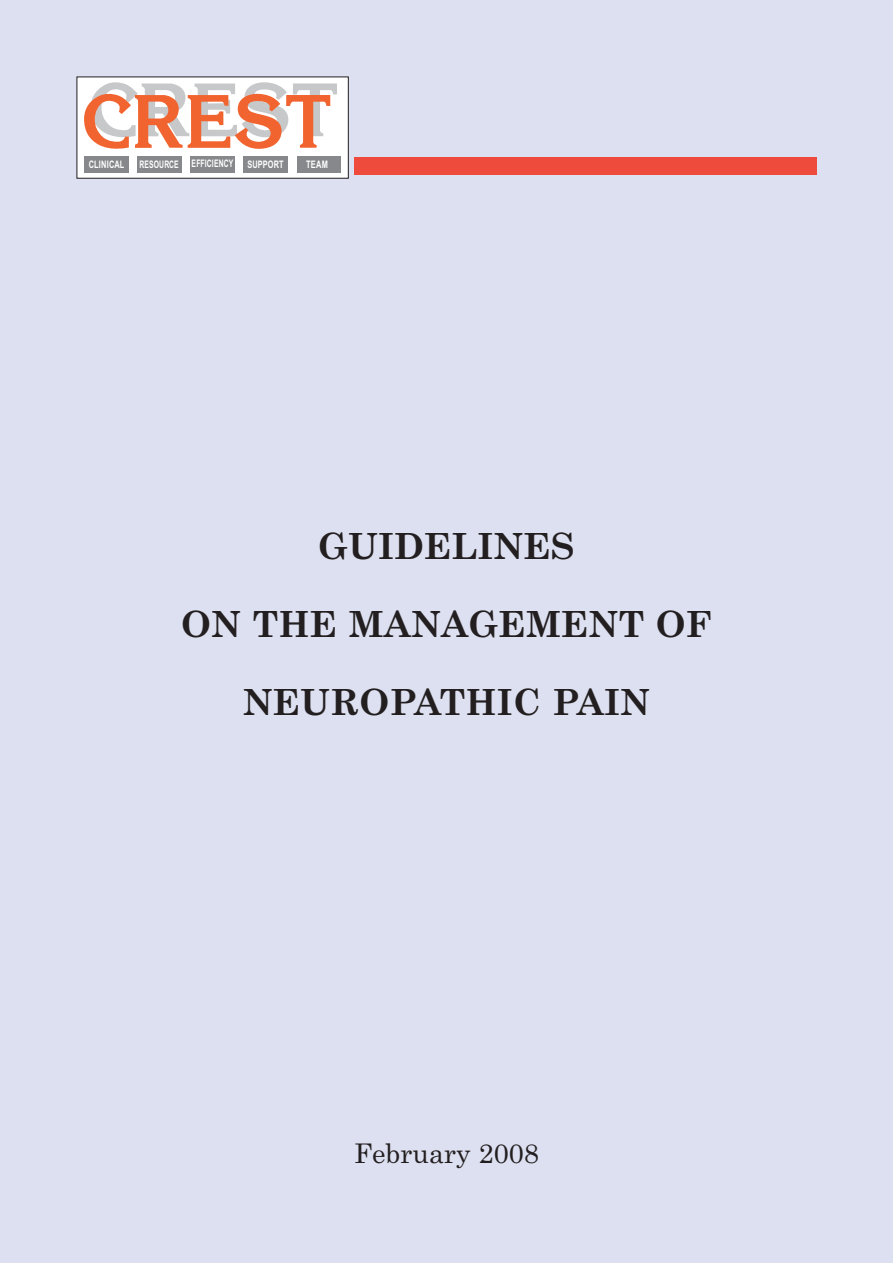
<style>
.page{position:relative;width:893px;height:1263px;background:#dde0f0}
.page>*{position:absolute;margin:0;border:0;box-sizing:border-box;transform-origin:0 0}
.t1{font:700 36px/78px "Century Schoolbook";color:#231f20;text-align:center}
.t2{font:27px "Century Schoolbook";color:#231f20}
.t3{font:700 10.35px "Arial Narrow";letter-spacing:.015em;color:#fff;scale:.8 1}
.t4{font:700 10.35px "Arial Narrow";letter-spacing:.015em;color:#fff;scale:.87 1}
.t5{font:700 10.35px "Arial Narrow";letter-spacing:.015em;color:#fff;scale:.86 1}
</style>
<div class="page">
<p class="t4" style="left:89px;top:158px;width:42px">CLINICAL</p>
<p class="t3" style="left:139px;top:158px;width:119px">RESOURCE EFFICIENCY</p>
<p class="t5" style="left:247px;top:158px;width:44px">SUPPORT</p>
<p class="t4" style="left:306px;top:158px;width:26px">TEAM</p>
<p class="t1" style="left:181px;top:507px;width:532px">GUIDELINES<br>ON THE MANAGEMENT OF<br>NEUROPATHIC PAIN</p>
<p class="t2" style="left:354px;top:1138px;width:186px">February 2008</p>
</div>
